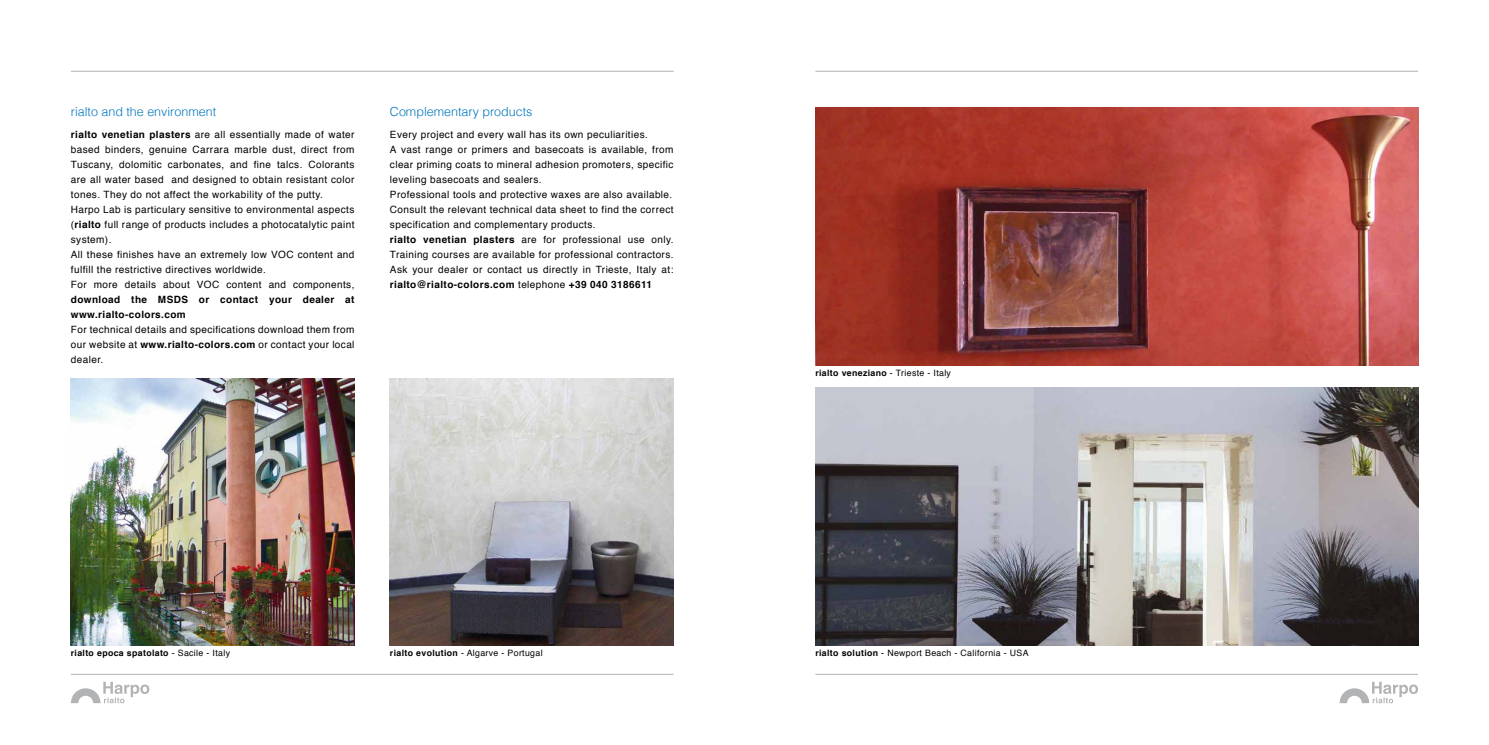
<style>
.page{position:relative;width:1489px;height:745px;background:#fff}
.page>*{position:absolute;margin:0;border:0;box-sizing:border-box;transform-origin:0 0}
.t1{font:300 12.5px "Helvetica";color:#0076bd}
.t2{font:10px/15px "Helvetica";letter-spacing:.04em;color:#000}
.t3{font:700 10px/15px "Helvetica";letter-spacing:.04em;color:#000}
.t4{font:8.75px "Helvetica";letter-spacing:.04em;color:#000}
.t5{font:700 8.75px "Helvetica";letter-spacing:.04em;color:#000}
.s1{font-weight:700}
.s2{font-weight:400}
</style>
<div class="page">
<img style="left:815px;top:387px;width:602px;height:258px">
<hr style="left:71px;top:673px;width:602px;height:1px;background:#b1b3b4">
<hr style="left:815px;top:673px;width:602px;height:1px;background:#b1b3b4">
<svg style="left:71px;top:681px;width:78px;height:21px"></svg>
<svg style="left:1339px;top:681px;width:78px;height:21px"></svg>
<hr style="left:815px;top:71px;width:602px;height:1px;background:#b1b3b4">
<hr style="left:71px;top:71px;width:602px;height:1px;background:#b1b3b4">
<img style="left:390px;top:378px;width:283px;height:267px">
<img style="left:71px;top:378px;width:283px;height:267px">
<img style="left:815px;top:107px;width:602px;height:258px">
<p class="t1" style="left:71px;top:101px;width:147px">rialto and the environment</p>
<p class="t2" style="left:71px;top:127px;width:285px"><span class="s1">rialto venetian plasters</span> are all essentially made of water based binders, genuine Carrara marble dust, direct from Tuscany, dolomitic carbonates, and fine talcs. Colorants are all water based and designed to obtain resistant color tones. They do not affect the workability of the putty.<br>Harpo Lab is particulary sensitive to environmental aspects (<span class="s1">rialto</span> full range of products includes a photocatalytic paint system).<br>All these finishes have an extremely low VOC content and fulfill the restrictive directives worldwide.<br>For more details about VOC content and components,</p>
<p class="t3" style="left:71px;top:292px;width:285px">download the MSDS or contact your dealer at www.rialto-colors.com</p>
<p class="t2" style="left:71px;top:322px;width:285px;text-align:justify">For technical details and specifications download them from our website at <span class="s1">www.rialto-colors.com</span> or contact your local dealer.</p>
<p class="t1" style="left:390px;top:101px;width:144px">Complementary products</p>
<p class="t2" style="left:390px;top:127px;width:285px">Every project and every wall has its own peculiarities.<br>A vast range or primers and basecoats is available, from clear priming coats to mineral adhesion promoters, specific leveling basecoats and sealers.<br>Professional tools and protective waxes are also available.<br>Consult the relevant technical data sheet to find the correct specification and complementary products.<br><span class="s1">rialto venetian plasters</span> are for professional use only.<br>Training courses are available for professional contractors.<br>Ask your dealer or contact us directly in Trieste, Italy at: <span class="s1">rialto@rialto-colors.com</span> telephone <span class="s1">+39 040 3186611</span></p>
<p class="t5" style="left:71px;top:645px;width:161px">rialto epoca spatolato <span class="s2">- Sacile - Italy</span></p>
<p class="t4" style="left:390px;top:645px;width:154px"><span class="s1">rialto evolution</span> - Algarve - Portugal</p>
<p class="t5" style="left:815px;top:365px;width:137px">rialto veneziano <span class="s2">- Trieste - Italy</span></p>
<p class="t4" style="left:815px;top:645px;width:215px"><span class="s1">rialto solution</span> - Newport Beach - California - USA</p>
</div>
